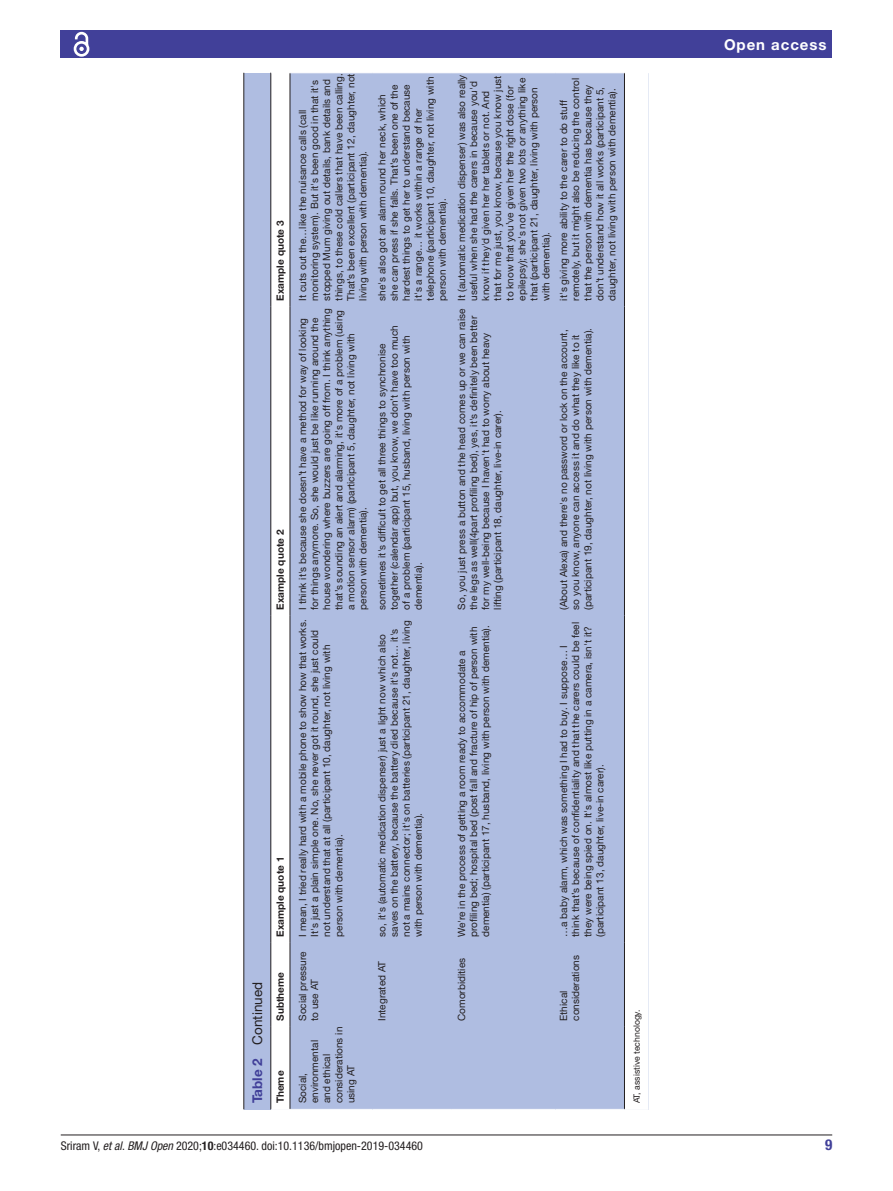
<style>
.page{position:relative;width:893px;height:1191px;background:#fff}
.page>*{position:absolute;margin:0;border:0;box-sizing:border-box;transform-origin:0 0}
.t1{font:700 15px "Helvetica Neue LT Std";letter-spacing:.065em;color:#fff}
.t2{font:700 condensed 15px "Helvetica Neue LT Std";color:#414099}
.t3{font:13.5px "Helvetica Neue LT Std";color:#231f20}
.t4{font:700 13.5px "Helvetica Neue LT Std";color:#414099}
.t5{font:condensed 12px "Helvetica Neue LT Std";color:#231f20}
.t6{font:10.05px/12px "Helvetica Neue LT Std";color:#231f20}
.t7{font:700 10.05px "Helvetica Neue LT Std";color:#231f20}
.t8{font:8.7px "Helvetica Neue LT Std";color:#231f20}
.s1{font-style:italic}
.s2{font-weight:700}
</style>
<div class="page">
<hr style="left:61px;top:1134px;width:771px;height:1px;background:#231f20">
<div style="left:61px;top:31px;width:771px;height:27px;background:#414099"></div>
<svg style="left:73px;top:31px;width:17px;height:26px"></svg>
<div style="left:262px;top:73px;width:387px;height:1036px;background:#afbde1"></div>
<svg style="left:271px;top:73px;width:378px;height:1036px;background:#f6f6f6"></svg>
<svg style="left:291px;top:73px;width:333px;height:1036px"></svg>
<hr style="left:270px;top:1026px;width:1px;height:83px;background:#231f20">
<hr style="left:290px;top:1026px;width:1px;height:83px;background:#231f20">
<hr style="left:270px;top:942px;width:1px;height:84px;background:#231f20">
<hr style="left:290px;top:942px;width:1px;height:84px;background:#231f20">
<hr style="left:270px;top:615px;width:1px;height:327px;background:#231f20">
<hr style="left:290px;top:615px;width:1px;height:327px;background:#231f20">
<hr style="left:270px;top:306px;width:1px;height:309px;background:#231f20">
<hr style="left:290px;top:306px;width:1px;height:309px;background:#231f20">
<hr style="left:270px;top:73px;width:1px;height:233px;background:#231f20">
<hr style="left:290px;top:73px;width:1px;height:233px;background:#231f20">
<hr style="left:624px;top:942px;width:1px;height:84px;background:#231f20">
<hr style="left:624px;top:615px;width:1px;height:327px;background:#231f20">
<hr style="left:624px;top:306px;width:1px;height:309px;background:#231f20">
<hr style="left:624px;top:73px;width:1px;height:233px;background:#231f20">
<hr style="left:624px;top:1026px;width:1px;height:83px;background:#231f20">
<hr style="left:639px;top:73px;width:1px;height:1030px;background:#fff">
<div style="left:244px;top:73px;width:18px;height:1036px;background:#afbde1"></div>
<hr style="left:243px;top:73px;width:1px;height:1036px;background:#231f20">
<h2 class="t3" style="left:249px;top:1044px;width:64px;rotate:-90deg">Continued</h2>
<h2 class="t4" style="left:249px;top:1103px;width:47px;rotate:-90deg">Table 2</h2>
<p class="t7" style="left:274px;top:300px;width:82px;rotate:-90deg">Example quote 3</p>
<p class="t7" style="left:274px;top:609px;width:82px;rotate:-90deg">Example quote 2</p>
<p class="t7" style="left:274px;top:936px;width:82px;rotate:-90deg">Example quote 1</p>
<p class="t7" style="left:274px;top:1020px;width:50px;rotate:-90deg">Subtheme</p>
<p class="t7" style="left:274px;top:1103px;width:34px;rotate:-90deg">Theme</p>
<p class="t6" style="left:296px;top:300px;width:229px;rotate:-90deg">It cuts out the…like the nuisance calls (call monitoring system). But it's been good in that it's stopped Mum giving out details, bank details and things, to these cold callers that have been calling.<br>That’s been excellent (participant 12, daughter, not living with person with dementia).</p>
<p class="t6" style="left:296px;top:609px;width:303px;rotate:-90deg">I think it's because she doesn’t have a method for way of looking for things anymore. So, she would just be like running around the house wondering where buzzers are going off from. I think anything that’s sounding an alert and alarming, it's more of a problem (using a motion sensor alarm) (participant 5, daughter, not living with person with dementia).</p>
<p class="t6" style="left:296px;top:936px;width:319px;rotate:-90deg">I mean, I tried really hard with a mobile phone to show how that works.<br>It's just a plain simple one. No, she never got it round, she just could not understand that at all (participant 10, daughter, not living with person with dementia).</p>
<p class="t6" style="left:296px;top:1020px;width:71px;rotate:-90deg">Social pressure to use AT</p>
<p class="t6" style="left:296px;top:1103px;width:78px;rotate:-90deg">Social, environmental and ethical considerations in using AT</p>
<p class="t6" style="left:376px;top:300px;width:225px;rotate:-90deg">she's also got an alarm round her neck, which she can press if she falls. That’s been one of the hardest things to get her to understand because it's a range… it works within a range of her telephone (participant 10, daughter, not living with person with dementia).</p>
<p class="t6" style="left:376px;top:609px;width:286px;rotate:-90deg">sometimes it's difficult to get all three things to synchronise together (calendar app) but, you know, we don’t have too much of a problem (participant 15, husband, living with person with dementia).</p>
<p class="t6" style="left:376px;top:936px;width:318px;rotate:-90deg">so, it's (automatic medication dispenser) just a light now which also saves on the battery, because the battery died because it's not… it's not a mains connector; it's on batteries (participant 21, daughter, living with person with dementia).</p>
<p class="t6" style="left:376px;top:1020px;width:61px;rotate:-90deg">Integrated AT</p>
<p class="t6" style="left:455px;top:300px;width:227px;rotate:-90deg">It (automatic medication dispenser) was also really useful when she had the carers in because you'd know if they'd given her her tablets or not. And that for me just, you know, because you know just to know that you’ve given her the right dose (for epilepsy); she's not given two lots or anything like that (participant 21, daughter, living with person with dementia).</p>
<p class="t6" style="left:455px;top:610px;width:302px;rotate:-90deg">So, you just press a button and the head comes up or we can raise the legs as well(4part profiling bed), yes, it's definitely been better for my well-being because I haven't had to worry about heavy lifting (participant 18, daughter, live-in carer).</p>
<p class="t6" style="left:455px;top:936px;width:313px;rotate:-90deg">We're in the process of getting a room ready to accommodate a profiling bed; hospital bed (post fall and fracture of hip of person with dementia) (participant 17, husband, living with person with dementia).</p>
<p class="t6" style="left:455px;top:1020px;width:64px;rotate:-90deg">Comorbidities</p>
<p class="t6" style="left:557px;top:300px;width:224px;rotate:-90deg">it's giving more ability to the carer to do stuff remotely, but it might also be reducing the control that the person with dementia has because they don’t understand how it all works (participant 5, daughter, not living with person with dementia).</p>
<p class="t6" style="left:557px;top:609px;width:283px;rotate:-90deg">(About Alexa) and there's no password or lock on the account, so you know, anyone can access it and do what they like to it (participant 19, daughter, not living with person with dementia).</p>
<p class="t6" style="left:557px;top:936px;width:316px;rotate:-90deg">…a baby alarm, which was something I had to buy. I suppose… I think that’s because of confidentiality and that the carers could be feel they were being spied on. It's almost like putting in a camera, isn't it? (participant 13, daughter, live-in carer).</p>
<p class="t6" style="left:557px;top:1020px;width:67px;rotate:-90deg">Ethical considerations</p>
<p class="t8" style="left:631px;top:1103px;width:95px;rotate:-90deg">AT, assistive technology.</p>
<h1 class="t1" style="left:724px;top:35px;width:104px">Open access</h1>
<p class="t5" style="left:61px;top:1138px;width:364px">Sriram V, <span class="s1">et al</span>. <span class="s1">BMJ Open</span> 2020;<span class="s2">10</span>:e034460. doi:10.1136/bmjopen-2019-034460</p>
<h1 class="t2" style="left:825px;top:1135px;width:9px">9</h1>
</div>
